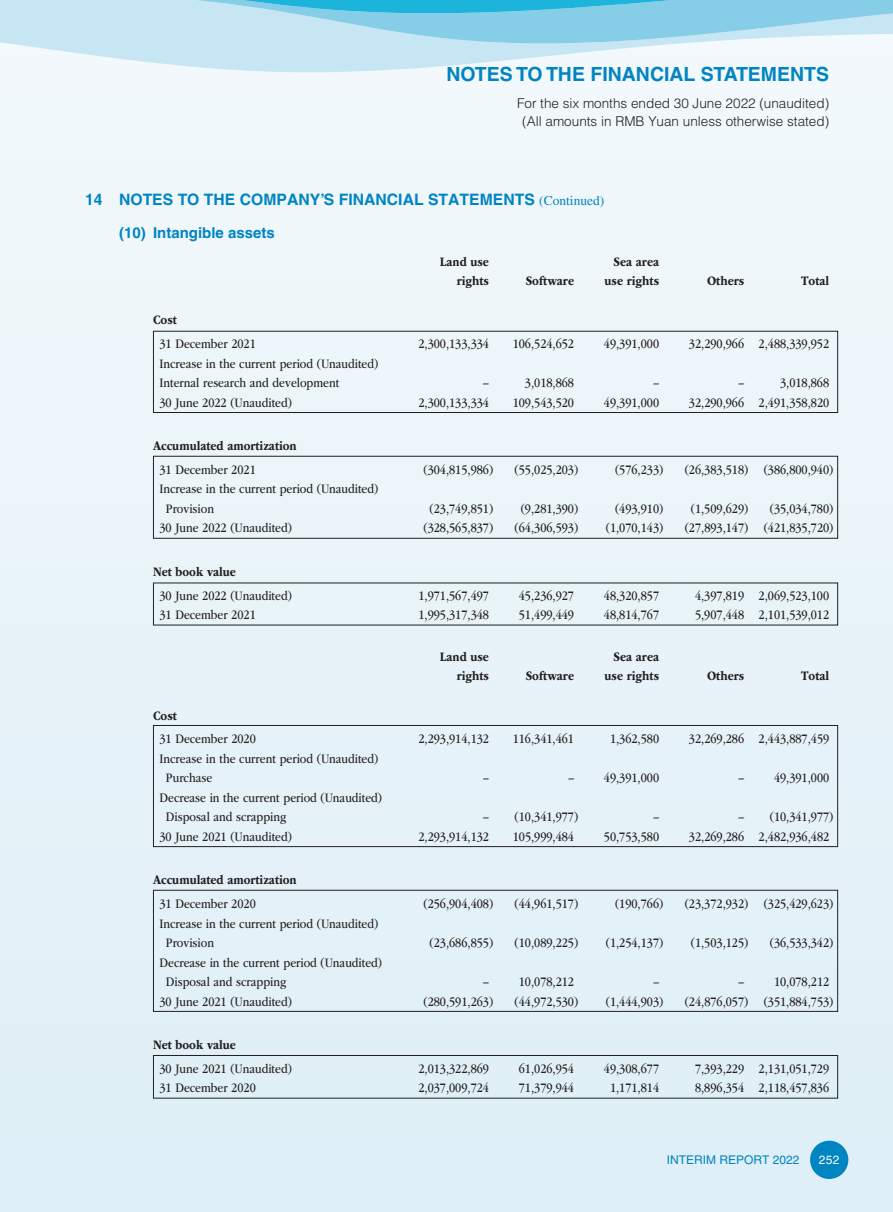
<style>
.page{position:relative;width:893px;height:1212px;background:#e8f3f9}
.page>*{position:absolute;margin:0;border:0;box-sizing:border-box;transform-origin:0 0}
.t1{font:700 19.5px "Helvetica LT Std";color:#0084c2}
.t2{font:700 15.75px "Helvetica LT Std";color:#0084c2}
.t3{font:700 15px "Helvetica LT Std";color:#0084c2}
.t4{font:13.5px/19.5px "ITC Garamond Std";color:#231f20;scale:.85 1}
.t5{font:700 13.5px "ITC Garamond Std";color:#231f20;scale:.85 1}
.t6{font:300 13.5px/18px "Helvetica LT Std";color:#231f20;text-align:center}
.t7{font:13.5px "Times LT Std";color:#0084c2}
.t8{font:12px "Helvetica LT Std";color:#0084c2}
.t9{font:12px "Helvetica LT Std";color:#fff}
</style>
<div class="page">
<svg style="left:0;top:43px;width:893px;height:29px;fill:#f2f8fb"></svg>
<svg style="left:0;top:0;width:893px;height:43px;background:#9dd7eb"></svg>
<div style="left:810px;top:1141px;width:38px;height:38px;background:#0084c2;border-radius:50%"></div>
<div style="left:153px;top:331px;width:685px;height:82px;border:1px solid #231f20"></div>
<div style="left:153px;top:456px;width:685px;height:83px;border:1px solid #231f20"></div>
<div style="left:153px;top:725px;width:685px;height:122px;border:1px solid #231f20"></div>
<div style="left:153px;top:890px;width:685px;height:122px;border:1px solid #231f20"></div>
<div style="left:153px;top:1055px;width:685px;height:43px;border:1px solid #231f20"></div>
<h1 class="t1" style="left:446px;top:62px;width:384px">NOTES TO THE FINANCIAL STATEMENTS</h1>
<p class="t6" style="left:517px;top:94px;width:314px">For the six months ended 30 June 2022 (unaudited( (All amounts in RMB Yuan unless otherwise stated(</p>
<p class="t2" style="left:85px;top:190px;width:19px">14</p>
<p class="t2" style="left:119px;top:190px;width:417px">NOTES TO THE COMPANY S’ FINANCIAL STATEMENTS</p>
<p class="t7" style="left:539px;top:193px;width:67px">(Continued(</p>
<p class="t3" style="left:119px;top:223px;width:28px">(10)</p>
<p class="t3" style="left:153px;top:223px;width:123px">Intangible assets</p>
<p class="t5" style="left:440px;top:254px;width:59px">Land use</p>
<p class="t5" style="left:614px;top:254px;width:55px">Sea area</p>
<p class="t5" style="left:457px;top:273px;width:40px">rights</p>
<p class="t5" style="left:526px;top:273px;width:58px">Software</p>
<p class="t5" style="left:605px;top:273px;width:66px">use rights</p>
<p class="t5" style="left:153px;top:312px;width:30px">Cost</p>
<p class="t4" style="left:159px;top:334px;width:259px">31 December 2021<br>Increase in the current period (Unaudited(</p>
<p class="t4" style="left:418px;top:334px;width:85px">2,300,133,334</p>
<p class="t4" style="left:513px;top:334px;width:74px">106,524,652</p>
<p class="t4" style="left:604px;top:334px;width:66px">49,391,000</p>
<p class="t4" style="left:159px;top:373px;width:213px">Internal research and development</p>
<p class="t4" style="left:483px;top:373px;width:8px">–</p>
<p class="t4" style="left:525px;top:373px;width:59px">3,018,868</p>
<p class="t4" style="left:653px;top:373px;width:8px">–</p>
<p class="t4" style="left:159px;top:393px;width:157px">30 June 2022 (Unaudited(</p>
<p class="t5" style="left:153px;top:438px;width:171px">Accumulated amortization</p>
<p class="t4" style="left:418px;top:393px;width:85px">2,300,133,334</p>
<p class="t4" style="left:513px;top:393px;width:74px">109,543,520</p>
<p class="t4" style="left:604px;top:393px;width:66px">49,391,000</p>
<p class="t4" style="left:159px;top:460px;width:259px">31 December 2021<br>Increase in the current period (Unaudited(</p>
<p class="t4" style="left:423px;top:460px;width:84px">)304,815,986(</p>
<p class="t4" style="left:515px;top:460px;width:76px">)55,025,203(</p>
<p class="t4" style="left:615px;top:460px;width:58px">)576,233(</p>
<p class="t4" style="left:166px;top:499px;width:58px">Provision</p>
<p class="t4" style="left:430px;top:499px;width:76px">)23,749,851(</p>
<p class="t4" style="left:521px;top:499px;width:69px">)9,281,390(</p>
<p class="t4" style="left:615px;top:499px;width:58px">)493,910(</p>
<p class="t4" style="left:159px;top:518px;width:157px">30 June 2022 (Unaudited(</p>
<p class="t5" style="left:153px;top:564px;width:99px">Net book value</p>
<p class="t4" style="left:423px;top:518px;width:84px">)328,565,837(</p>
<p class="t4" style="left:515px;top:518px;width:76px">)64,306,593(</p>
<p class="t4" style="left:606px;top:518px;width:69px">)1,070,143(</p>
<p class="t4" style="left:159px;top:586px;width:157px">30 June 2022 (Unaudited(</p>
<p class="t4" style="left:418px;top:586px;width:85px">1,971,567,497</p>
<p class="t4" style="left:519px;top:586px;width:66px">45,236,927</p>
<p class="t4" style="left:604px;top:586px;width:66px">48,320,857</p>
<p class="t4" style="left:159px;top:605px;width:115px">31 December 2021</p>
<p class="t4" style="left:418px;top:605px;width:85px">1,995,317,348</p>
<p class="t4" style="left:519px;top:605px;width:66px">51,499,449</p>
<p class="t4" style="left:604px;top:605px;width:66px">48,814,767</p>
<p class="t5" style="left:440px;top:649px;width:59px">Land use</p>
<p class="t5" style="left:614px;top:649px;width:55px">Sea area</p>
<p class="t5" style="left:457px;top:669px;width:40px">rights</p>
<p class="t5" style="left:526px;top:669px;width:58px">Software</p>
<p class="t5" style="left:605px;top:669px;width:66px">use rights</p>
<p class="t5" style="left:153px;top:708px;width:30px">Cost</p>
<p class="t4" style="left:159px;top:729px;width:259px">31 December 2020<br>Increase in the current period (Unaudited(</p>
<p class="t4" style="left:418px;top:729px;width:85px">2,293,914,132</p>
<p class="t4" style="left:513px;top:729px;width:74px">116,341,461</p>
<p class="t4" style="left:610px;top:729px;width:59px">1,362,580</p>
<p class="t4" style="left:159px;top:768px;width:263px;text-indent:6px">Purchase<br>Decrease in the current period (Unaudited(</p>
<p class="t4" style="left:483px;top:768px;width:8px">–</p>
<p class="t4" style="left:568px;top:768px;width:8px">–</p>
<p class="t4" style="left:604px;top:768px;width:66px">49,391,000</p>
<p class="t4" style="left:166px;top:807px;width:143px">Disposal and scrapping</p>
<p class="t4" style="left:483px;top:807px;width:8px">–</p>
<p class="t4" style="left:515px;top:807px;width:76px">)10,341,977(</p>
<p class="t4" style="left:653px;top:807px;width:8px">–</p>
<p class="t4" style="left:159px;top:827px;width:157px">30 June 2021 (Unaudited(</p>
<p class="t5" style="left:153px;top:872px;width:171px">Accumulated amortization</p>
<p class="t4" style="left:418px;top:827px;width:85px">2,293,914,132</p>
<p class="t4" style="left:513px;top:827px;width:74px">105,999,484</p>
<p class="t4" style="left:604px;top:827px;width:66px">50,753,580</p>
<p class="t4" style="left:159px;top:894px;width:259px">31 December 2020<br>Increase in the current period (Unaudited(</p>
<p class="t4" style="left:423px;top:894px;width:84px">)256,904,408(</p>
<p class="t4" style="left:515px;top:894px;width:76px">)44,961,517(</p>
<p class="t4" style="left:615px;top:894px;width:58px">)190,766(</p>
<p class="t4" style="left:159px;top:933px;width:263px;text-indent:6px">Provision<br>Decrease in the current period (Unaudited(</p>
<p class="t4" style="left:430px;top:933px;width:76px">)23,686,855(</p>
<p class="t4" style="left:515px;top:933px;width:76px">)10,089,225(</p>
<p class="t4" style="left:606px;top:933px;width:69px">)1,254,137(</p>
<p class="t4" style="left:166px;top:972px;width:143px">Disposal and scrapping</p>
<p class="t4" style="left:483px;top:972px;width:8px">–</p>
<p class="t4" style="left:519px;top:972px;width:66px">10,078,212</p>
<p class="t4" style="left:653px;top:972px;width:8px">–</p>
<p class="t4" style="left:159px;top:991px;width:157px">30 June 2021 (Unaudited(</p>
<p class="t5" style="left:153px;top:1037px;width:99px">Net book value</p>
<p class="t4" style="left:423px;top:991px;width:84px">)280,591,263(</p>
<p class="t4" style="left:515px;top:991px;width:76px">)44,972,530(</p>
<p class="t4" style="left:606px;top:991px;width:69px">)1,444,903(</p>
<p class="t4" style="left:159px;top:1059px;width:157px">30 June 2021 (Unaudited(</p>
<p class="t4" style="left:418px;top:1059px;width:85px">2,013,322,869</p>
<p class="t4" style="left:519px;top:1059px;width:66px">61,026,954</p>
<p class="t4" style="left:604px;top:1059px;width:66px">49,308,677</p>
<p class="t4" style="left:159px;top:1078px;width:115px">31 December 2020</p>
<p class="t4" style="left:418px;top:1078px;width:85px">2,037,009,724</p>
<p class="t4" style="left:519px;top:1078px;width:66px">71,379,944</p>
<p class="t4" style="left:610px;top:1078px;width:59px">1,171,814</p>
<p class="t5" style="left:707px;top:273px;width:45px">Others</p>
<p class="t5" style="left:801px;top:273px;width:34px">Total</p>
<p class="t4" style="left:689px;top:334px;width:66px">32,290,966</p>
<p class="t4" style="left:738px;top:373px;width:8px">–</p>
<p class="t4" style="left:689px;top:393px;width:66px">32,290,966</p>
<p class="t4" style="left:759px;top:334px;width:85px">2,488,339,952</p>
<p class="t4" style="left:780px;top:373px;width:59px">3,018,868</p>
<p class="t4" style="left:759px;top:393px;width:85px">2,491,358,820</p>
<p class="t4" style="left:685px;top:460px;width:76px">)26,383,518(</p>
<p class="t4" style="left:764px;top:460px;width:84px">)386,800,940(</p>
<p class="t4" style="left:691px;top:499px;width:69px">)1,509,629(</p>
<p class="t4" style="left:770px;top:499px;width:76px">)35,034,780(</p>
<p class="t4" style="left:685px;top:518px;width:76px">)27,893,147(</p>
<p class="t4" style="left:764px;top:518px;width:84px">)421,835,720(</p>
<p class="t4" style="left:695px;top:586px;width:59px">4,397,819</p>
<p class="t4" style="left:695px;top:605px;width:59px">5,907,448</p>
<p class="t4" style="left:759px;top:586px;width:85px">2,069,523,100</p>
<p class="t4" style="left:759px;top:605px;width:85px">2,101,539,012</p>
<p class="t5" style="left:707px;top:669px;width:45px">Others</p>
<p class="t5" style="left:801px;top:669px;width:34px">Total</p>
<p class="t4" style="left:689px;top:729px;width:66px">32,269,286</p>
<p class="t4" style="left:738px;top:768px;width:8px">–</p>
<p class="t4" style="left:738px;top:807px;width:8px">–</p>
<p class="t4" style="left:689px;top:827px;width:66px">32,269,286</p>
<p class="t4" style="left:759px;top:729px;width:85px">2,443,887,459</p>
<p class="t4" style="left:774px;top:768px;width:66px">49,391,000</p>
<p class="t4" style="left:770px;top:807px;width:76px">)10,341,977(</p>
<p class="t4" style="left:759px;top:827px;width:85px">2,482,936,482</p>
<p class="t4" style="left:685px;top:894px;width:76px">)23,372,932(</p>
<p class="t4" style="left:764px;top:894px;width:84px">)325,429,623(</p>
<p class="t4" style="left:691px;top:933px;width:69px">)1,503,125(</p>
<p class="t4" style="left:770px;top:933px;width:76px">)36,533,342(</p>
<p class="t4" style="left:738px;top:972px;width:8px">–</p>
<p class="t4" style="left:774px;top:972px;width:66px">10,078,212</p>
<p class="t4" style="left:685px;top:991px;width:76px">)24,876,057(</p>
<p class="t4" style="left:764px;top:991px;width:84px">)351,884,753(</p>
<p class="t4" style="left:695px;top:1059px;width:59px">7,393,229</p>
<p class="t4" style="left:695px;top:1078px;width:59px">8,896,354</p>
<p class="t4" style="left:759px;top:1059px;width:85px">2,131,051,729</p>
<p class="t4" style="left:759px;top:1078px;width:85px">2,118,457,836</p>
<p class="t8" style="left:667px;top:1152px;width:134px">INTERIM REPORT 2022</p>
<p class="t9" style="left:819px;top:1152px;width:22px">252</p>
</div>
